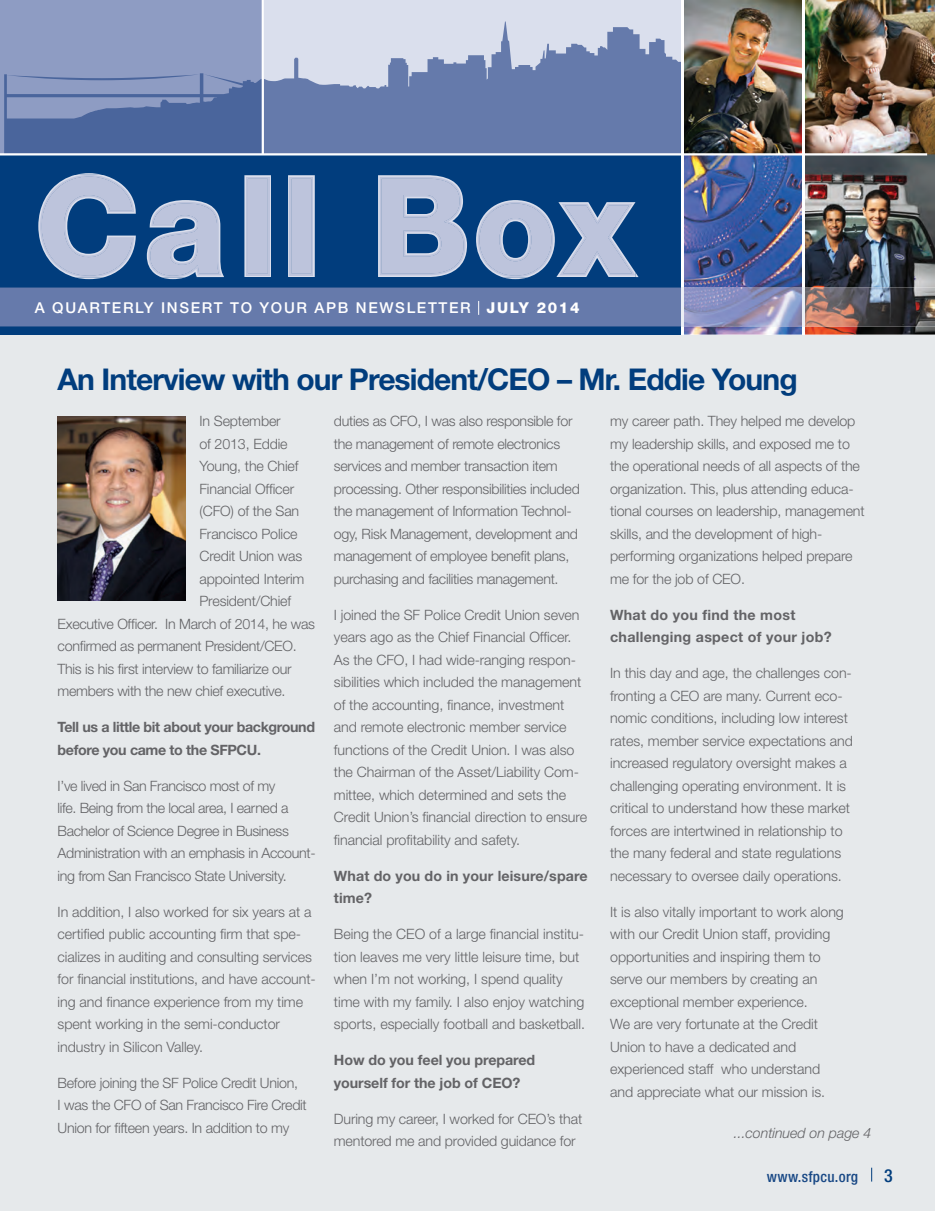
<style>
.page{position:relative;width:935px;height:1211px;background:#fff}
.page>*{position:absolute;margin:0;border:0;box-sizing:border-box;transform-origin:0 0}
.t1{font:800 138px "Helvetica Neue";letter-spacing:.02em;color:#bdc4dc}
.t2{font:700 30px "Helvetica Neue";letter-spacing:-.03em;color:#013d7d}
.t3{font:500 condensed 18px "Helvetica Neue";color:#013d7d}
.t4{font:500 15px "Helvetica Neue";letter-spacing:.11em;color:#fff}
.t5{font:500 condensed 15px "Helvetica Neue";letter-spacing:.02em;color:#184885}
.t6{font:300 14.25px/22.5px "Helvetica Neue";letter-spacing:-.005em;color:#636366}
.t7{font:300 14.25px/22.5px "Helvetica Neue";letter-spacing:-.025em;color:#636366}
.t8{font:700 14.25px/22.5px "Helvetica Neue";letter-spacing:-.005em;color:#636366}
.t9{font:700 14.25px/22.5px "Helvetica Neue";letter-spacing:-.025em;color:#636366}
.t10{font:700 14.25px/22.5px "Helvetica Neue";letter-spacing:.02em;color:#636366}
.t11{font:italic 300 14.25px "Helvetica Neue";letter-spacing:-.005em;color:#636366}
.s1{font-weight:800}
</style>
<div class="page">
<div style="left:0;top:335px;width:935px;height:876px;background:#e6e9eb"></div>
<div style="left:262px;top:0;width:421px;height:163px;background:#dadfed"></div>
<div style="left:0;top:0;width:263px;height:163px;background:#8e9cc3"></div>
<svg style="left:264px;top:22px;width:417px;height:131px;fill:#657aab"></svg>
<svg style="left:4px;top:73px;width:258px;height:80px"></svg>
<hr style="left:262px;top:0;width:2px;height:155px;background:#fff">
<img style="left:684px;top:0;width:251px;height:154px">
<img style="left:684px;top:154px;width:251px;height:180px">
<div style="left:0;top:154px;width:684px;height:180px;background:#013d7d"></div>
<svg style="left:38px;top:173px;width:98px;height:106px"></svg>
<svg style="left:147px;top:200px;width:77px;height:79px"></svg>
<svg style="left:244px;top:175px;width:27px;height:102px"></svg>
<svg style="left:288px;top:175px;width:27px;height:102px"></svg>
<svg style="left:378px;top:175px;width:89px;height:102px"></svg>
<svg style="left:476px;top:200px;width:162px;height:79px"></svg>
<hr style="left:681px;top:0;width:2px;height:334px;background:#fff">
<hr style="left:0;top:153px;width:927px;height:2px;background:#fff">
<hr style="left:802px;top:0;width:2px;height:334px;background:#fff">
<svg style="left:871px;top:1167px;width:1px;height:14px"></svg>
<img style="left:0;top:287px;width:935px;height:39px">
<img style="left:681px;top:287px;width:2px;height:39px">
<img style="left:802px;top:287px;width:2px;height:39px">
<svg style="left:478px;top:301px;width:1px;height:14px"></svg>
<img style="left:58px;top:417px;width:128px;height:183px">
<h1 class="t1" style="left:34px;top:177px;width:602px">Call Box</h1>
<p class="t4" style="left:35px;top:303px;width:546px">A QUARTERLY INSERT TO YOUR APB NEWSLETTER <span class="s1">JULY 2014</span></p>
<h2 class="t2" style="left:58px;top:369px;width:741px">An Interview with our President/CEO – Mr. Eddie Young</h2>
<p class="t6" style="left:199px;top:411px;width:83px">In September</p>
<p class="t6" style="left:199px;top:433px;width:90px">of 2013, Eddie</p>
<p class="t6" style="left:199px;top:456px;width:100px">Young, the Chief</p>
<p class="t6" style="left:199px;top:478px;width:96px">Financial Officer</p>
<p class="t6" style="left:199px;top:501px;width:101px">(CFO) of the San</p>
<p class="t6" style="left:199px;top:523px;width:100px">Francisco Police</p>
<p class="t6" style="left:199px;top:546px;width:104px">Credit Union was</p>
<p class="t6" style="left:199px;top:568px;width:106px">appointed Interim</p>
<p class="t6" style="left:199px;top:591px;width:93px">President/Chief</p>
<p class="t6" style="left:58px;top:613px;width:259px">Executive Officer. In March of 2014, he was</p>
<p class="t6" style="left:58px;top:636px;width:240px">confirmed as permanent President/CEO.</p>
<p class="t6" style="left:58px;top:658px;width:235px">This is his first interview to familiarize our</p>
<p class="t6" style="left:58px;top:681px;width:229px">members with the new chief executive.</p>
<p class="t9" style="left:58px;top:717px;width:259px">Tell us a little bit about your background before you came to the SFPCU.</p>
<p class="t7" style="left:58px;top:775px;width:219px">I’ve lived in San Francisco most of my</p>
<p class="t7" style="left:58px;top:820px;width:259px">Bachelor of Science Degree in Business<br>Administration with an emphasis in Account&shy;ing from San Francisco State University.</p>
<p class="t6" style="left:58px;top:901px;width:260px">In addition, I also worked for six years at a certified public accounting firm that spe&shy;cializes in auditing and consulting services for financial institutions, and have account&shy;ing and finance experience from my time spent working in the semi-conductor industry in Silicon Valley.</p>
<p class="t6" style="left:58px;top:1072px;width:251px">Before joining the SF Police Credit Union,<br>I was the CFO of San Francisco Fire Credit<br>Union for fifteen years. In addition to my</p>
<p class="t6" style="left:334px;top:411px;width:247px">duties as CFO, I was also responsible for the management of remote electronics services and member transaction item processing. Other responsibilities included the management of Information Technol&shy;ogy, Risk Management, development and management of employee benefit plans, purchasing and facilities management.</p>
<p class="t6" style="left:334px;top:604px;width:255px">I joined the SF Police Credit Union seven years ago as the Chief Financial Officer.<br>As the CFO, I had wide-ranging respon&shy;sibilities which included the management of the accounting, finance, investment and remote electronic member service functions of the Credit Union. I was also the Chairman of the Asset/Liability Com&shy;mittee, which determined and sets the Credit Union’s financial direction to ensure financial profitability and safety.</p>
<p class="t8" style="left:334px;top:865px;width:255px">What do you do in your leisure/spare time?</p>
<p class="t6" style="left:334px;top:924px;width:253px">Being the CEO of a large financial institu&shy;tion leaves me very little leisure time, but when I’m not working, I spend quality time with my family. I also enjoy watching sports, especially football and basketball.</p>
<p class="t8" style="left:334px;top:1050px;width:203px">How do you feel you prepared yourself for the job of CEO?</p>
<p class="t6" style="left:334px;top:1108px;width:250px">During my career, I worked for CEO’s that mentored me and provided guidance for</p>
<p class="t6" style="left:610px;top:411px;width:256px">my career path. They helped me develop my leadership skills, and exposed me to the operational needs of all aspects of the organization. This, plus attending educa&shy;tional courses on leadership, management skills, and the development of high&shy;performing organizations helped prepare me for the job of CEO.</p>
<p class="t10" style="left:610px;top:604px;width:223px">What do you find the most challenging aspect of your job?</p>
<p class="t6" style="left:610px;top:663px;width:244px">In this day and age, the challenges con&shy;fronting a CEO are many. Current eco&shy;nomic conditions, including low interest rates, member service expectations and increased regulatory oversight makes a challenging operating environment. It is critical to understand how these market forces are intertwined in relationship to the many federal and state regulations necessary to oversee daily operations.</p>
<p class="t6" style="left:610px;top:901px;width:235px">It is also vitally important to work along with our Credit Union staff, providing opportunities and inspiring them to serve our members by creating an exceptional member experience.<br>We are very fortunate at the Credit Union to have a dedicated and experienced staff who understand and appreciate what our mission is.</p>
<p class="t11" style="left:734px;top:1127px;width:139px">...continued on page 4</p>
<p class="t7" style="left:58px;top:798px;width:232px">life. Being from the local area, I earned a</p>
<p class="t5" style="left:767px;top:1171px;width:93px">www.sfpcu.org</p>
<p class="t3" style="left:884px;top:1169px;width:10px">3</p>
</div>
